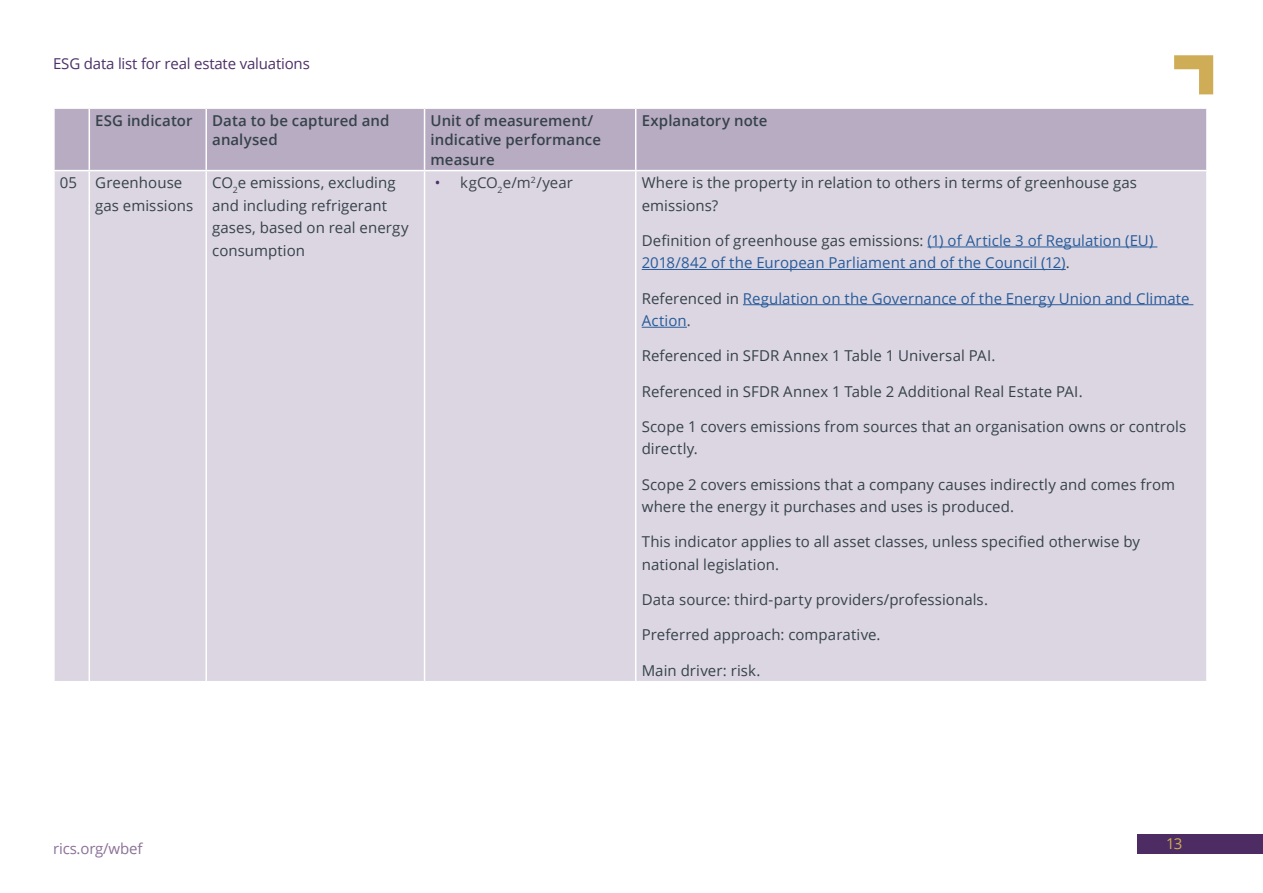
<style>
.page{position:relative;width:1263px;height:893px;background:#fff}
.page>*{position:absolute;margin:0;border:0;box-sizing:border-box;transform-origin:0 0}
.t1{font:15px/22.5px "Open Sans";letter-spacing:.005em;color:#36424a}
.t2{font:15px/22.5px "Open Sans";letter-spacing:.005em;color:#275b9b}
.t3{font:600 15px/19.5px "Open Sans";letter-spacing:.005em;color:#36424a}
.t4{font:15px "Open Sans";letter-spacing:-.01em;color:#4d3069}
.t5{font:15px "Open Sans";letter-spacing:.005em;color:#3d444c}
.t6{font:15px "Open Sans";letter-spacing:-.01em;color:#8b7197}
.t7{font:15px "Open Sans";color:#cfad56}
.s1{color:#4d3069}
.s2{color:#36424a}
</style>
<div class="page">
<svg style="left:1174px;top:55px;width:39px;height:39px"></svg>
<div style="left:1137px;top:834px;width:126px;height:20px;background:#4d2c63"></div>
<div style="left:55px;top:109px;width:1151px;height:61px;background:#b8acc3"></div>
<div style="left:55px;top:171px;width:1151px;height:510px;background:#dbd6e1"></div>
<hr style="left:89px;top:171px;width:1px;height:510px;background:#fff">
<hr style="left:205px;top:171px;width:2px;height:510px;background:#fff">
<hr style="left:424px;top:171px;width:1px;height:510px;background:#fff">
<hr style="left:635px;top:171px;width:1px;height:510px;background:#fff">
<hr style="left:89px;top:109px;width:1px;height:61px;background:#fff">
<hr style="left:205px;top:109px;width:2px;height:61px;background:#fff">
<hr style="left:424px;top:109px;width:1px;height:61px;background:#fff">
<hr style="left:635px;top:109px;width:1px;height:61px;background:#fff">
<hr style="left:927px;top:247px;width:230px;height:1px;background:#275b9b">
<hr style="left:642px;top:269px;width:424px;height:1px;background:#275b9b">
<hr style="left:743px;top:304px;width:450px;height:1px;background:#275b9b">
<hr style="left:642px;top:327px;width:45px;height:1px;background:#275b9b">
<p class="t4" style="left:53px;top:53px;width:258px">ESG data list for real estate valuations</p>
<p class="t3" style="left:95px;top:110px;width:99px">ESG indicator</p>
<p class="t3" style="left:212px;top:110px;width:179px">Data to be captured and analysed</p>
<p class="t3" style="left:430px;top:110px;width:172px">Unit of measurement/ indicative performance measure</p>
<p class="t3" style="left:642px;top:110px;width:127px">Explanatory note</p>
<p class="t1" style="left:95px;top:171px;width:99px;text-indent:-35px">05 Greenhouse gas emissions</p>
<p class="t1" style="left:212px;top:171px;width:198px">CO<sub>2</sub>e emissions, excluding and including refrigerant gases, based on real energy consumption</p>
<p class="t5" style="left:435px;top:172px;width:140px"><span class="s1">•</span> kgCO<sub>2</sub>e/m<sup>2</sup>/year</p>
<p class="t1" style="left:642px;top:171px;width:497px">Where is the property in relation to others in terms of greenhouse gas emissions?</p>
<p class="t2" style="left:642px;top:229px;width:513px"><span class="s2">Definition of greenhouse gas emissions:</span> (1) of Article 3 of Regulation (EU)<br>2018/842 of the European Parliament and of the Council (12)<span class="s2">.</span></p>
<p class="t2" style="left:642px;top:286px;width:549px"><span class="s2">Referenced in</span> Regulation on the Governance of the Energy Union and Climate<br>Action<span class="s2">.</span></p>
<p class="t1" style="left:642px;top:344px;width:355px">Referenced in SFDR Annex 1 Table 1 Universal PAI.</p>
<p class="t1" style="left:642px;top:379px;width:442px">Referenced in SFDR Annex 1 Table 2 Additional Real Estate PAI.</p>
<p class="t1" style="left:642px;top:415px;width:546px">Scope 1 covers emissions from sources that an organisation owns or controls directly.</p>
<p class="t1" style="left:642px;top:472px;width:535px">Scope 2 covers emissions that a company causes indirectly and comes from where the energy it purchases and uses is produced.</p>
<p class="t1" style="left:642px;top:530px;width:500px">This indicator applies to all asset classes, unless specified otherwise by national legislation.</p>
<p class="t1" style="left:642px;top:588px;width:348px">Data source: third-party providers/professionals.</p>
<p class="t1" style="left:642px;top:623px;width:240px">Preferred approach: comparative.</p>
<p class="t1" style="left:642px;top:658px;width:120px">Main driver: risk.</p>
<p class="t6" style="left:53px;top:838px;width:91px">rics.org/wbef</p>
<p class="t7" style="left:1166px;top:834px;width:18px">13</p>
</div>
